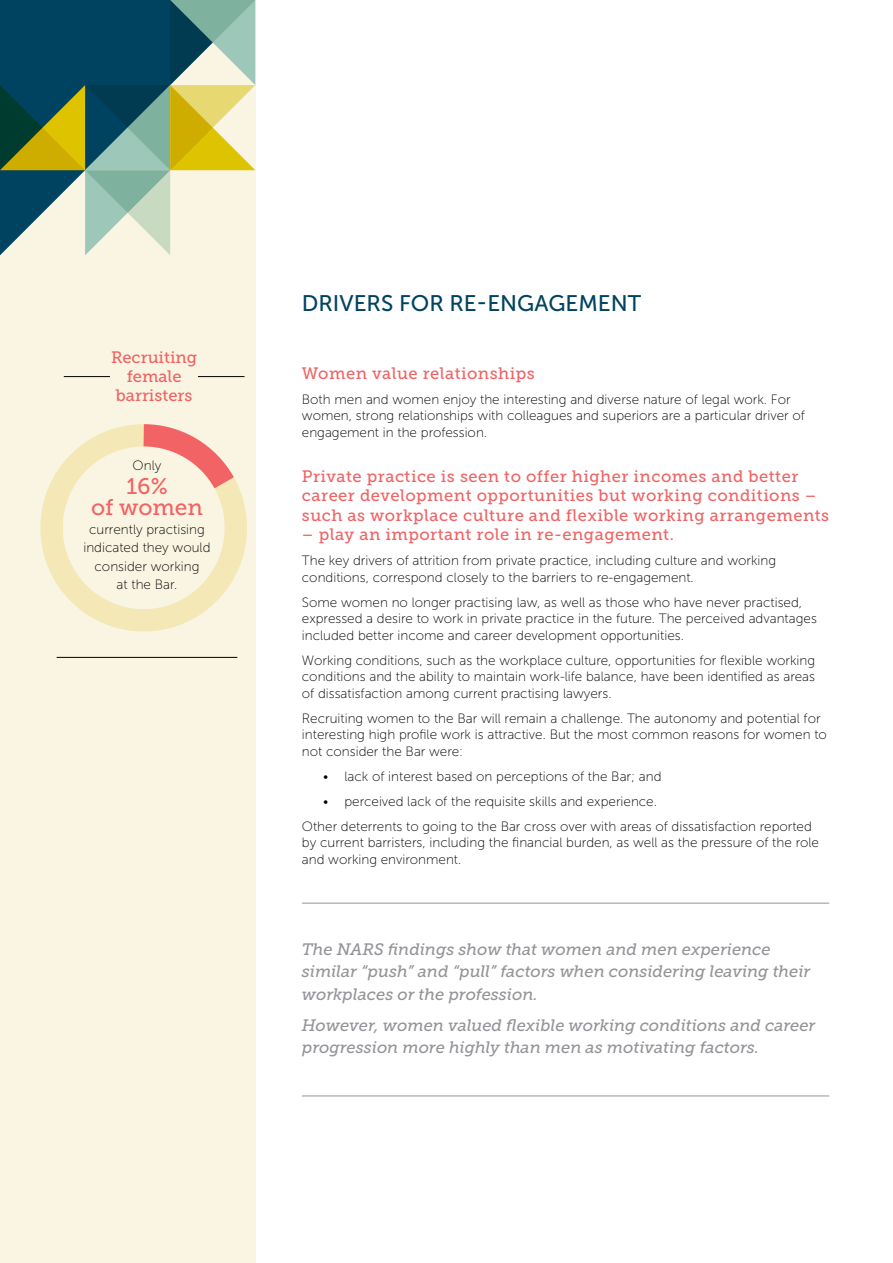
<style>
.page{position:relative;width:893px;height:1263px;background:#fff}
.page>*{position:absolute;margin:0;border:0;box-sizing:border-box;transform-origin:0 0}
.t1{font:22.5px "Museo Sans 500";color:#004360}
.t2{font:22.5px/21.6px "Museo Slab 500";color:#f16364;text-align:center}
.t3{font:italic 16.5px/22.5px "Museo Slab 500";color:#939498}
.t4{font:16.5px/19.5px "Museo Slab 500";letter-spacing:.03em;color:#f16364}
.t5{font:16.5px/18.6px "Museo Slab 500";color:#f16364;text-align:center}
.t6{font:13.5px/16.5px "Museo Sans 100";color:#000}
</style>
<div class="page">
<div style="left:0;top:0;width:255px;height:1263px;background:#f9f5e2"></div>
<svg style="left:0;top:0;width:255px;height:255px"></svg>
<hr style="left:302px;top:903px;width:527px;height:1px;background:#939498">
<hr style="left:302px;top:1095px;width:527px;height:1px;background:#939498">
<hr style="left:57px;top:657px;width:180px;height:1px;background:#000">
<hr style="left:64px;top:376px;width:180px;height:1px;background:#000">
<div style="left:111px;top:351px;width:87px;height:63px;background:#f9f5e2"></div>
<svg style="left:40px;top:413px;width:216px;height:230px"></svg>
<svg style="left:121px;top:413px;width:134px;height:100px"></svg>
<p class="t5" style="left:111px;top:349px;width:88px">Recruiting female barristers</p>
<p class="t6" style="left:133px;top:457px;width:30px">Only</p>
<h1 class="t2" style="left:91px;top:475px;width:113px">16%<br>of women</h1>
<p class="t6" style="left:83px;top:520px;width:129px;line-height:18.5px;text-align:center">currently practising indicated they would consider working<br>at the Bar.</p>
<h1 class="t1" style="left:302px;top:291px;width:65px">DRIVERS</h1>
<h1 class="t1" style="left:399px;top:291px;width:100px">FOR RE-ENGAGE</h1>
<h1 class="t1" style="left:578px;top:291px;width:35px">MENT</h1>
<p class="t4" style="left:302px;top:364px;width:234px">Women value relationships</p>
<p class="t6" style="left:302px;top:391px;width:504px">Both men and women enjoy the interesting and diverse nature of legal work. For women, strong relationships with colleagues and superiors are a particular driver of engagement in the profession.</p>
<p class="t4" style="left:302px;top:467px;width:529px">Private practice is seen to offer higher incomes and better career development opportunities but working conditions – such as workplace culture and flexible working arrangements</p>
<p class="t4" style="left:302px;top:525px;width:373px">– play an important role in re-engagement.</p>
<p class="t6" style="left:302px;top:553px;width:476px">The key drivers of attrition from private practice, including culture and working conditions, correspond closely to the barriers to re-engagement.</p>
<p class="t6" style="left:302px;top:594px;width:516px">Some women no longer practising law, as well as those who have never practised, expressed a desire to work in private practice in the future. The perceived advantages included better income and career development opportunities.</p>
<p class="t6" style="left:302px;top:652px;width:515px;text-align:justify">Working conditions, such as the workplace culture, opportunities for flexible working conditions and the ability to maintain work-life balance, have been identified as areas of dissatisfaction among current practising lawyers.</p>
<p class="t6" style="left:302px;top:710px;width:527px">Recruiting women to the Bar will remain a challenge. The autonomy and potential for interesting high profile work is attractive. But the most common reasons for women to not consider the Bar were:</p>
<p class="t6" style="left:323px;top:768px;width:340px">• lack of interest based on perceptions of the Bar; and</p>
<p class="t6" style="left:302px;top:789px;width:511px;line-height:25px;text-indent:21px">• perceived lack of the requisite skills and experience.<br>Other deterrents to going to the Bar cross over with areas of dissatisfaction reported</p>
<p class="t6" style="left:302px;top:835px;width:519px">by current barristers, including the financial burden, as well as the pressure of the role and working environment.</p>
<p class="t3" style="left:302px;top:938px;width:510px">The NARS findings show that women and men experience similar “push” and “pull” factors when considering leaving their workplaces or the profession.</p>
<p class="t3" style="left:302px;top:1014px;width:515px">However, women valued flexible working conditions and career progression more highly than men as motivating factors.</p>
</div>
